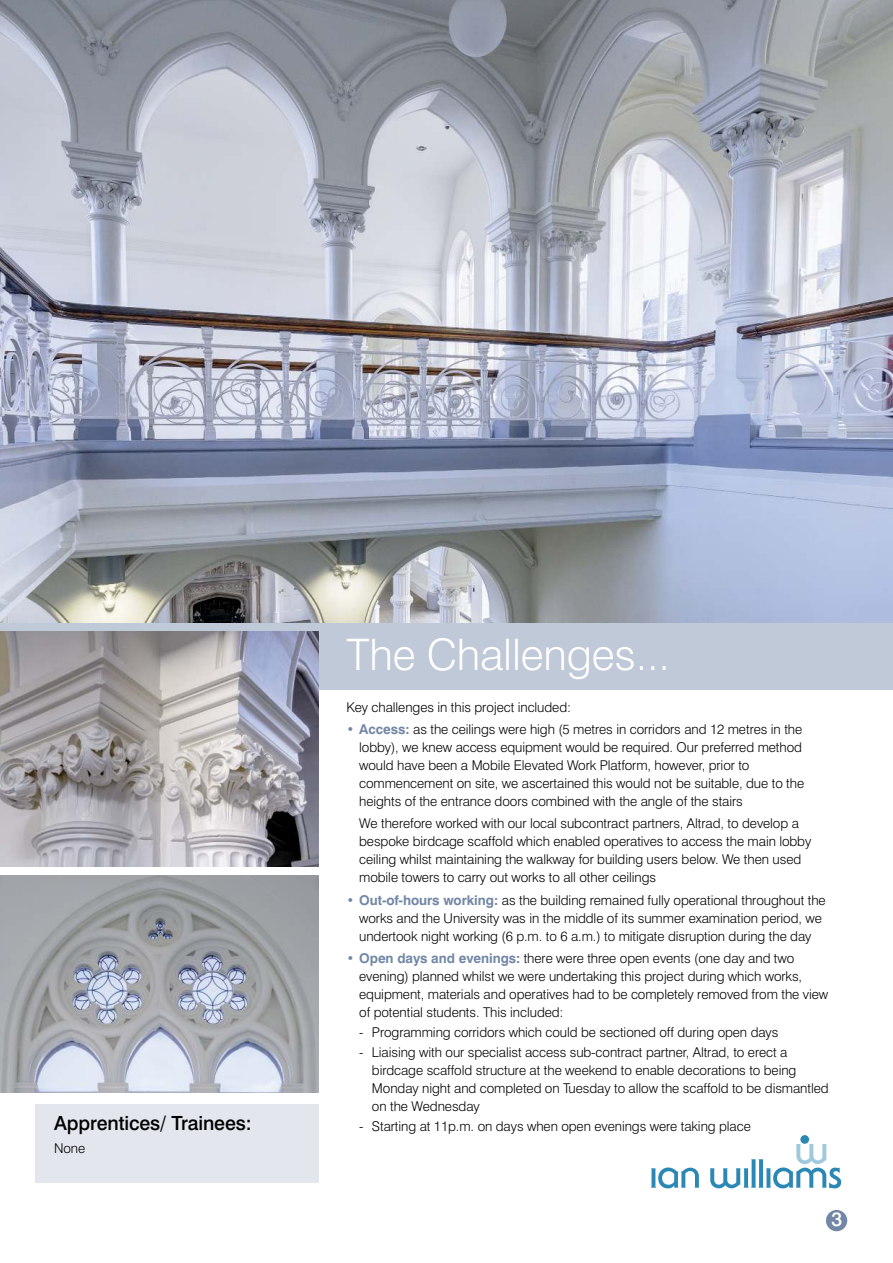
<style>
.page{position:relative;width:893px;height:1263px;background:#fff}
.page>*{position:absolute;margin:0;border:0;box-sizing:border-box;transform-origin:0 0}
.t1{font:300 43.5px "Swiss 721 BT";letter-spacing:-.005em;color:#fff}
.t2{font:500 19.5px "Swiss 721 BT";letter-spacing:-.005em;color:#000}
.t3{font:500 19.5px "Swiss 721 BT";color:#fff}
.t4{font:300 13.5px/18px "Swiss 721 BT";letter-spacing:-.005em;color:#000}
.s1{font-weight:700;color:#7287a6}
</style>
<div class="page">
<div style="left:0;top:598px;width:893px;height:91px;background:#c0c9d7"></div>
<img style="left:0;top:0;width:893px;height:622px">
<svg style="left:651px;top:1167px;width:48px;height:21px"></svg>
<svg style="left:710px;top:1144px;width:131px;height:44px"></svg>
<div style="left:800px;top:1135px;width:9px;height:9px;background:#2b87b4;border-radius:50%"></div>
<div style="left:826px;top:1210px;width:21px;height:21px;background:#7287a6;border-radius:50%"></div>
<img style="left:0;top:631px;width:319px;height:236px">
<img style="left:0;top:876px;width:319px;height:216px">
<div style="left:35px;top:1104px;width:284px;height:79px;background:#e3e7ed"></div>
<h2 class="t2" style="left:54px;top:1116px;width:199px">Apprentices/ Trainees:</h2>
<p class="t4" style="left:54px;top:1140px;width:33px">None</p>
<h1 class="t1" style="left:346px;top:638px;width:325px">The Challenges...</h1>
<p class="t4" style="left:346px;top:699px;width:226px">Key challenges in this project included:</p>
<p class="t4" style="left:359px;top:722px;width:447px;text-indent:-13px"><span class="s1">• Access:</span> as the ceilings were high (5 metres in corridors and 12 metres in the lobby), we knew access equipment would be required. Our preferred method would have been a Mobile Elevated Work Platform, however, prior to commencement on site, we ascertained this would not be suitable, due to the heights of the entrance doors combined with the angle of the stairs</p>
<p class="t4" style="left:359px;top:816px;width:454px">We therefore worked with our local subcontract partners, Altrad, to develop a bespoke birdcage scaffold which enabled operatives to access the main lobby ceiling whilst maintaining the walkway for building users below. We then used mobile towers to carry out works to all other ceilings</p>
<p class="t4" style="left:359px;top:892px;width:468px;text-indent:-13px"><span class="s1">• Out-of-hours working:</span> as the building remained fully operational throughout the works and the University was in the middle of its summer examination period, we undertook night working (6 p.m. to 6 a.m.) to mitigate disruption during the day</p>
<p class="t4" style="left:359px;top:950px;width:470px;text-indent:-13px"><span class="s1">• Open days and evenings:</span> there were three open events (one day and two evening) planned whilst we were undertaking this project during which works, equipment, materials and operatives had to be completely removed from the view of potential students. This included:</p>
<p class="t4" style="left:359px;top:1024px;width:421px">- Programming corridors which could be sectioned off during open days</p>
<p class="t4" style="left:372px;top:1045px;width:458px;text-indent:-13px">- Liaising with our specialist access sub-contract partner, Altrad, to erect a birdcage scaffold structure at the weekend to enable decorations to being Monday night and completed on Tuesday to allow the scaffold to be dismantled on the Wednesday</p>
<p class="t4" style="left:359px;top:1119px;width:393px">- Starting at 11p.m. on days when open evenings were taking place</p>
<h2 class="t3" style="left:831px;top:1212px;width:12px">3</h2>
</div>
